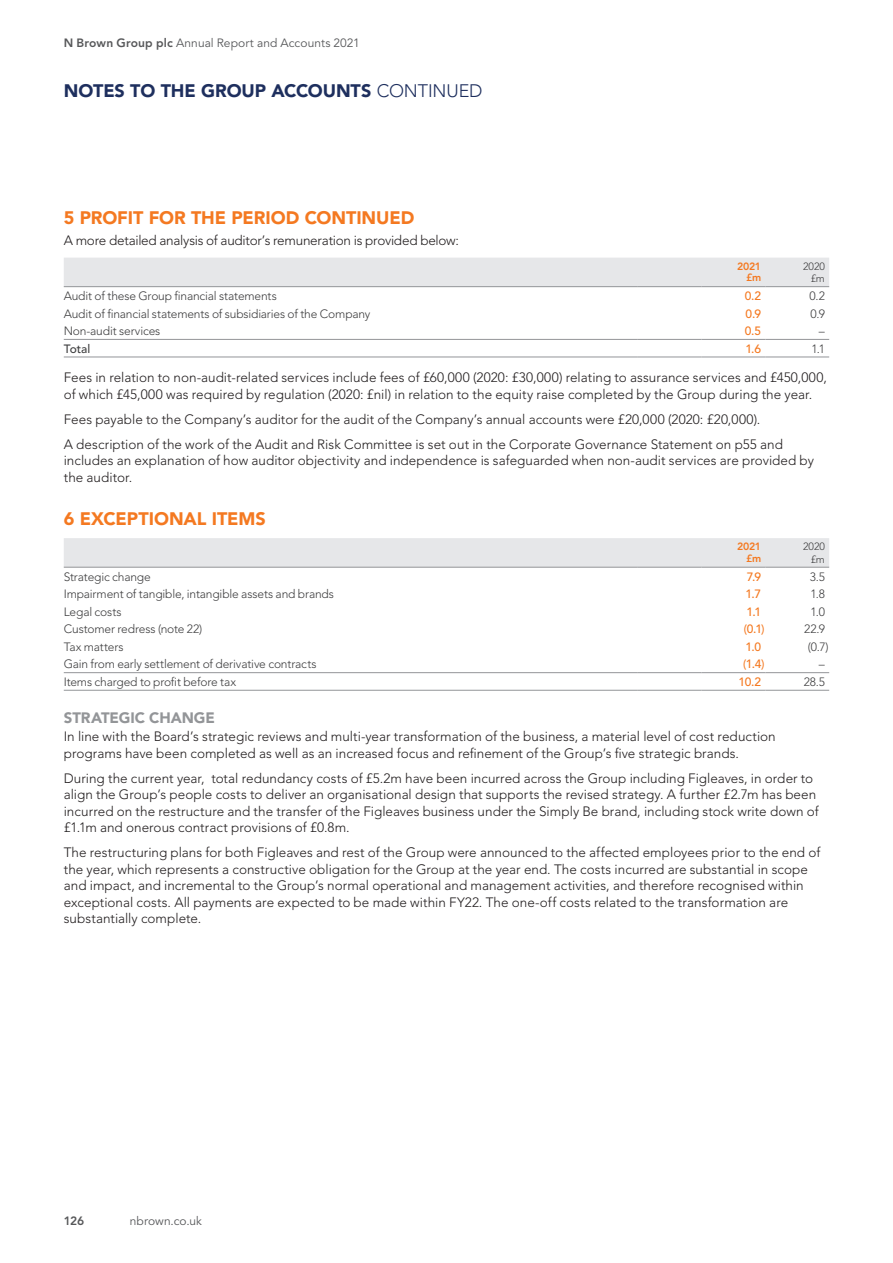
<style>
.page{position:relative;width:893px;height:1263px;background:#fff}
.page>*{position:absolute;margin:0;border:0;box-sizing:border-box;transform-origin:0 0}
.t1{font:900 18px "Avenir LT Std";letter-spacing:-.005em;color:#f47921}
.t2{font:900 18px "Avenir LT Std";letter-spacing:-.005em;color:#1e2f5e}
.t3{font:900 15px "Avenir LT Std";letter-spacing:-.005em;color:#939598}
.t4{font:300 13.5px/16.5px "Avenir LT Std";color:#231f20}
.t5{font:300 13.5px "Avenir LT Std";letter-spacing:-.02em;color:#231f20}
.t6{font:300 12px "Avenir LT Std";letter-spacing:-.015em;color:#3e3e3f}
.t7{font:12px "Avenir LT Std";letter-spacing:.005em;color:#57585a}
.t8{font:500 12px "Avenir LT Std";color:#f47921}
.t9{font:500 12px "Avenir LT Std";color:#3e3e3f}
.t10{font:800 12px "Avenir LT Std";color:#57585a}
.t11{font:800 10.5px/11.2px "Avenir LT Std";letter-spacing:-.025em;color:#f47921;text-align:right}
.t12{font:300 10.5px/12.6px "Avenir LT Std";color:#3e3e3f;text-align:right}
.s1{font-weight:800}
.s2{font-weight:300}
</style>
<div class="page">
<div style="left:64px;top:258px;width:765px;height:28px;background:#e6e7e9"></div>
<hr style="left:64px;top:339px;width:574px;height:1px;background:#939598">
<hr style="left:638px;top:339px;width:64px;height:1px;background:#939598">
<hr style="left:702px;top:339px;width:63px;height:1px;background:#939598">
<hr style="left:765px;top:339px;width:64px;height:1px;background:#939598">
<hr style="left:64px;top:357px;width:574px;height:1px;background:#939598">
<hr style="left:638px;top:357px;width:64px;height:1px;background:#939598">
<hr style="left:702px;top:357px;width:63px;height:1px;background:#939598">
<hr style="left:765px;top:357px;width:64px;height:1px;background:#939598">
<hr style="left:64px;top:286px;width:574px;height:1px;background:#939598">
<hr style="left:638px;top:286px;width:64px;height:1px;background:#939598">
<hr style="left:702px;top:286px;width:63px;height:1px;background:#939598">
<hr style="left:765px;top:286px;width:64px;height:1px;background:#939598">
<div style="left:64px;top:538px;width:765px;height:29px;background:#e6e7e9"></div>
<hr style="left:64px;top:690px;width:574px;height:1px;background:#939598">
<hr style="left:638px;top:690px;width:64px;height:1px;background:#939598">
<hr style="left:702px;top:690px;width:63px;height:1px;background:#939598">
<hr style="left:765px;top:690px;width:64px;height:1px;background:#939598">
<hr style="left:64px;top:567px;width:574px;height:1px;background:#939598">
<hr style="left:638px;top:567px;width:64px;height:1px;background:#939598">
<hr style="left:702px;top:567px;width:63px;height:1px;background:#939598">
<hr style="left:765px;top:567px;width:64px;height:1px;background:#939598">
<hr style="left:64px;top:672px;width:574px;height:1px;background:#939598">
<hr style="left:638px;top:672px;width:64px;height:1px;background:#939598">
<hr style="left:702px;top:672px;width:63px;height:1px;background:#939598">
<hr style="left:765px;top:672px;width:64px;height:1px;background:#939598">
<p class="t7" style="left:64px;top:36px;width:298px"><span class="s1">N Brown Group plc</span> Annual Report and Accounts 2021</p>
<h1 class="t2" style="left:64px;top:79px;width:420px">NOTES TO THE GROUP ACCOUNTS <span class="s2">CONTINUED</span></h1>
<h1 class="t1" style="left:64px;top:207px;width:352px">5 PROFIT FOR THE PERIOD CONTINUED</h1>
<p class="t5" style="left:64px;top:232px;width:397px">A more detailed analysis of auditor’s remuneration is provided below:</p>
<p class="t11" style="left:737px;top:261px;width:26px">2021 £m</p>
<p class="t12" style="left:803px;top:260px;width:23px">2020 £m</p>
<p class="t6" style="left:64px;top:289px;width:215px">Audit of these Group financial statements</p>
<p class="t8" style="left:745px;top:289px;width:18px">0.2</p>
<p class="t6" style="left:810px;top:289px;width:17px">0.2</p>
<p class="t6" style="left:64px;top:306px;width:308px">Audit of financial statements of subsidiaries of the Company</p>
<p class="t8" style="left:746px;top:306px;width:17px">0.9</p>
<p class="t6" style="left:810px;top:306px;width:16px">0.9</p>
<p class="t6" style="left:64px;top:324px;width:98px">Non-audit services</p>
<p class="t8" style="left:745px;top:324px;width:18px">0.5</p>
<p class="t6" style="left:819px;top:324px;width:7px">–</p>
<p class="t9" style="left:64px;top:342px;width:28px">Total</p>
<p class="t8" style="left:745px;top:342px;width:17px">1.6</p>
<p class="t6" style="left:811px;top:342px;width:15px">1.1</p>
<p class="t4" style="left:64px;top:369px;width:765px">Fees in relation to non-audit-related services include fees of £60,000 (2020: £30,000) relating to assurance services and £450,000, of which £45,000 was required by regulation (2020: £nil) in relation to the equity raise completed by the Group during the year.</p>
<p class="t4" style="left:64px;top:407px;width:721px;line-height:25px">Fees payable to the Company’s auditor for the audit of the Company’s annual accounts were £20,000 (2020: £20,000).<br>A description of the work of the Audit and Risk Committee is set out in the Corporate Governance Statement on p55 and</p>
<p class="t4" style="left:64px;top:452px;width:752px">includes an explanation of how auditor objectivity and independence is safeguarded when non-audit services are provided by the auditor.</p>
<h1 class="t1" style="left:64px;top:508px;width:204px">6 EXCEPTIONAL ITEMS</h1>
<p class="t11" style="left:737px;top:541px;width:26px">2021 £m</p>
<p class="t12" style="left:803px;top:540px;width:23px">2020 £m</p>
<p class="t6" style="left:64px;top:569px;width:89px">Strategic change</p>
<p class="t8" style="left:747px;top:569px;width:16px">7.9</p>
<p class="t6" style="left:810px;top:569px;width:17px">3.5</p>
<p class="t6" style="left:64px;top:587px;width:272px">Impairment of tangible, intangible assets and brands</p>
<p class="t8" style="left:746px;top:587px;width:17px">1.7</p>
<p class="t6" style="left:810px;top:587px;width:16px">1.8</p>
<p class="t6" style="left:64px;top:604px;width:59px">Legal costs</p>
<p class="t8" style="left:746px;top:605px;width:16px">1.1</p>
<p class="t6" style="left:810px;top:604px;width:16px">1.0</p>
<p class="t6" style="left:64px;top:622px;width:140px">Customer redress (note 22)</p>
<p class="t8" style="left:744px;top:622px;width:22px">(0.1)</p>
<p class="t6" style="left:804px;top:622px;width:22px">22.9</p>
<p class="t6" style="left:64px;top:640px;width:61px">Tax matters</p>
<p class="t8" style="left:745px;top:640px;width:17px">1.0</p>
<p class="t6" style="left:808px;top:640px;width:22px">(0.7)</p>
<p class="t6" style="left:64px;top:657px;width:254px">Gain from early settlement of derivative contracts</p>
<p class="t8" style="left:743px;top:657px;width:23px">(1.4)</p>
<p class="t6" style="left:819px;top:657px;width:7px">–</p>
<p class="t6" style="left:64px;top:675px;width:174px">Items charged to profit before tax</p>
<p class="t8" style="left:739px;top:675px;width:24px">10.2</p>
<p class="t6" style="left:804px;top:675px;width:23px">28.5</p>
<p class="t3" style="left:64px;top:708px;width:153px">STRATEGIC CHANGE</p>
<p class="t4" style="left:64px;top:728px;width:713px">In line with the Board’s strategic reviews and multi-year transformation of the business, a material level of cost reduction programs have been completed as well as an increased focus and refinement of the Group’s five strategic brands.</p>
<p class="t4" style="left:64px;top:770px;width:756px">During the current year, total redundancy costs of £5.2m have been incurred across the Group including Figleaves, in order to align the Group’s people costs to deliver an organisational design that supports the revised strategy. A further £2.7m has been incurred on the restructure and the transfer of the Figleaves business under the Simply Be brand, including stock write down of £1.1m and onerous contract provisions of £0.8m.</p>
<p class="t4" style="left:64px;top:844px;width:758px">The restructuring plans for both Figleaves and rest of the Group were announced to the affected employees prior to the end of the year, which represents a constructive obligation for the Group at the year end. The costs incurred are substantial in scope and impact, and incremental to the Group’s normal operational and management activities, and therefore recognised within exceptional costs. All payments are expected to be made within FY22. The one-off costs related to the transformation are substantially complete.</p>
<p class="t10" style="left:64px;top:1214px;width:22px">126</p>
<p class="t7" style="left:130px;top:1214px;width:74px">nbrown.co.uk</p>
</div>
